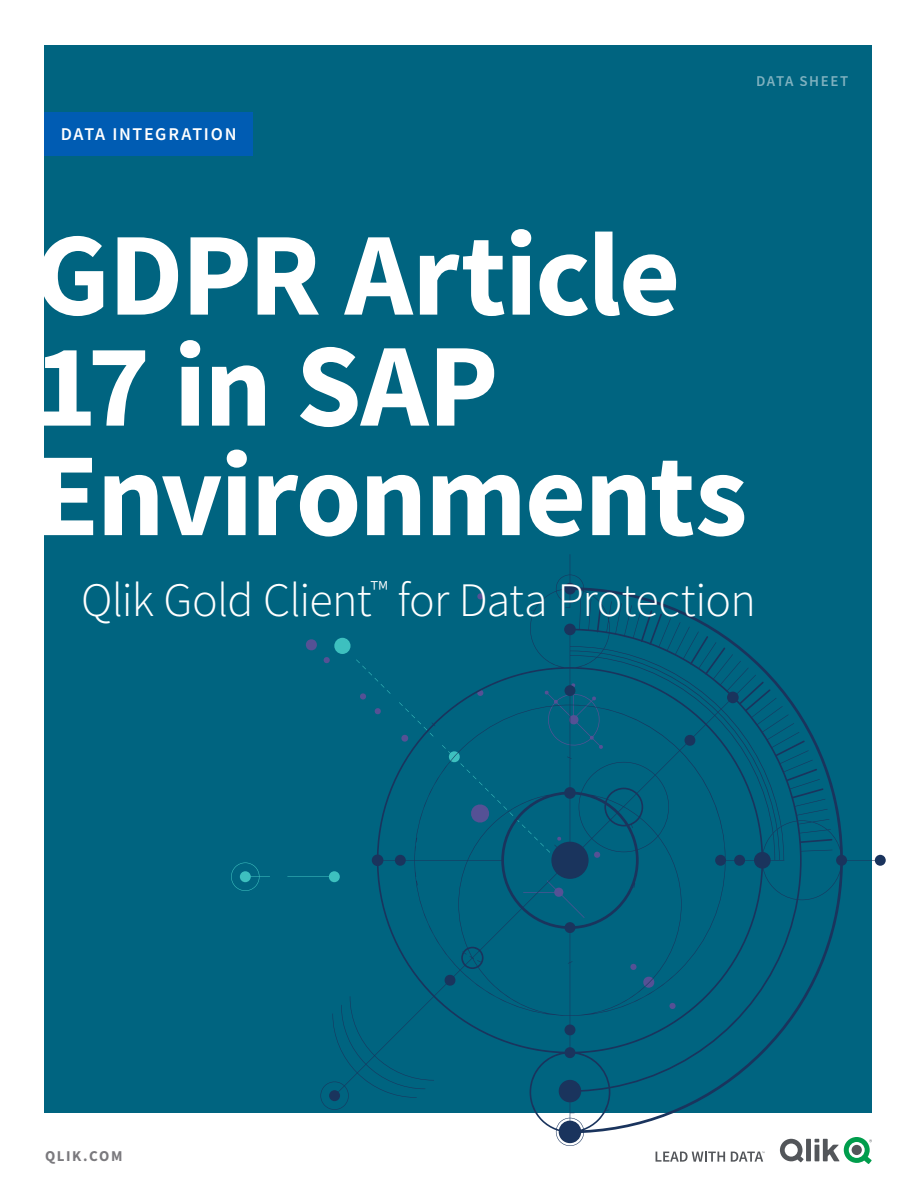
<style>
.page{position:relative;width:918px;height:1188px;background:#fff}
.page>*{position:absolute;margin:0;border:0;box-sizing:border-box;transform-origin:0 0}
.t1{font:700 118.5px/110.2px "Source Sans Pro";letter-spacing:-.02em;color:#fff}
.t2{font:300 48px "Source Sans Pro";letter-spacing:-.02em;color:#fff}
.t3{font:600 18px "Source Sans Pro";letter-spacing:.095em;color:#fff}
.t4{font:600 15px "Source Sans Pro";letter-spacing:.1em;color:#fff}
.DATE{font:700 15px "Source Sans Pro";letter-spacing:.105em;color:#7a797d}
</style>
<div class="page">
<div style="left:44px;top:45px;width:828px;height:1068px;background:#006480"></div>
<svg style="left:306px;top:639px;width:11px;height:12px"></svg>
<svg style="left:287px;top:876px;width:32px;height:1px"></svg>
<svg style="left:231px;top:863px;width:39px;height:28px"></svg>
<svg style="left:319px;top:554px;width:567px;height:592px"></svg>
<svg style="left:780px;top:1137px;width:92px;height:27px"></svg>
<svg style="left:656px;top:1152px;width:69px;height:10px"></svg>
<svg style="left:731px;top:1152px;width:34px;height:10px"></svg>
<div style="left:44px;top:112px;width:209px;height:44px;background:#005cb3"></div>
<p class="t3" style="left:61px;top:123px;width:177px">DATA INTEGRATION</p>
<p class="t4" style="left:756px;top:71px;width:94px">DATA SHEET</p>
<p class="t1" style="left:34px;top:218px;width:715px">GDPR Article<br>17 in SAP<br>Environments</p>
<p class="t2" style="left:81px;top:570px;width:676px">Qlik Gold Client<sup>™</sup> for Data Protection</p>
<p class="DATE" style="left:45px;top:1145px;width:79px">QLIK.COM</p>
</div>
